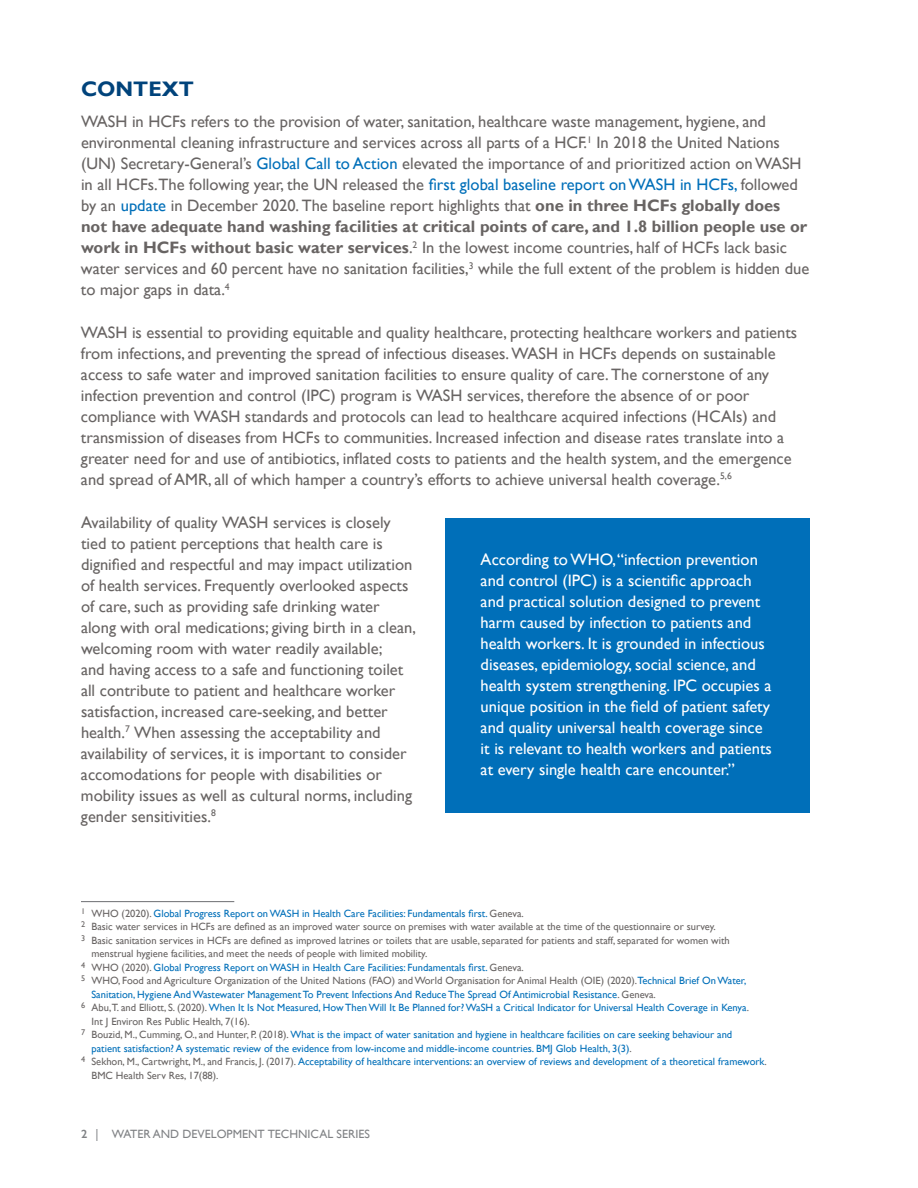
<style>
.page{position:relative;width:918px;height:1188px;background:#fff}
.page>*{position:absolute;margin:0;border:0;box-sizing:border-box;transform-origin:0 0}
.t1{font:700 21px "Gill Sans";color:#00437b}
.t2{font:16.5px/21px "Gill Sans";color:#686463}
.t3{font:16.5px/21px "Gill Sans";color:#fff}
.t4{font:12px "Gill Sans";color:#808285}
.t5{font:10.5px/13.5px "Gill Sans";color:#006fb9}
.t6{font:10.5px/13.5px "Gill Sans";color:#686463}
.s1{color:#006fb9}
.s2{font-weight:700}
.s3{color:#686463}
.s4{font-weight:600}
.s5{font-family:"Gill Sans Std"}
</style>
<div class="page">
<div style="left:446px;top:518px;width:364px;height:294px;background:#006fb9"></div>
<hr style="left:81px;top:901px;width:153px;height:1px;background:#6d6e71">
<h2 class="t1" style="left:81px;top:76px;width:114px">CONTEXT</h2>
<p class="t2" style="left:81px;top:112px;width:730px">WASH in HCFs refers to the provision of water, sanitation, healthcare waste management, hygiene, and environmental cleaning infrastructure and services across all parts of a HCF.<sup>1</sup> In 2018 the United Nations (UN) Secretary-General’s <span class="s1">Global Call to Action</span> elevated the importance of and prioritized action on WASH in all HCFs.The following year, the UN released the <span class="s1">first global baseline report on WASH in HCFs,</span> followed by an <span class="s1">update</span> in December 2020. The baseline report highlights that <span class="s2">one in three HCFs globally does not have adequate hand washing facilities at critical points of care, and 1.8 billion people use or work in HCFs without basic water services</span>.<sup>2</sup> In the lowest income countries, half of HCFs lack basic water services and 60 percent have no sanitation facilities,<sup>3</sup> while the full extent of the problem is hidden due to major gaps in data.<sup>4</sup></p>
<p class="t2" style="left:81px;top:322px;width:718px">WASH is essential to providing equitable and quality healthcare, protecting healthcare workers and patients from infections, and preventing the spread of infectious diseases. WASH in HCFs depends on sustainable access to safe water and improved sanitation facilities to ensure quality of care. The cornerstone of any infection prevention and control (IPC) program is WASH services, therefore the absence of or poor compliance with WASH standards and protocols can lead to healthcare acquired infections (HCAIs) and transmission of diseases from HCFs to communities. Increased infection and disease rates translate into a</p>
<p class="t2" style="left:81px;top:448px;width:712px">greater need for and use of antibiotics, inflated costs to patients and the health system, and the emergence</p>
<p class="t2" style="left:81px;top:469px;width:652px">and spread of AMR, all of which hamper a country’s efforts to achieve universal health coverage.<sup>5,6</sup></p>
<p class="t2" style="left:81px;top:512px;width:311px">Availability of quality WASH services is closely tied to patient perceptions that health care is</p>
<p class="t3" style="left:481px;top:549px;width:279px">According to WHO,“infection prevention</p>
<p class="t2" style="left:81px;top:554px;width:333px">dignified and respectful and may impact utilization</p>
<p class="t2" style="left:81px;top:575px;width:329px">of health services. Frequently overlooked aspects</p>
<p class="t3" style="left:481px;top:570px;width:273px">and control (IPC) is a scientific approach</p>
<p class="t2" style="left:81px;top:596px;width:300px">of care, such as providing safe drinking water</p>
<p class="t3" style="left:481px;top:591px;width:281px">and practical solution designed to prevent harm caused by infection to patients and</p>
<p class="t2" style="left:81px;top:617px;width:336px">along with oral medications; giving birth in a clean, welcoming room with water readily available;</p>
<p class="t3" style="left:481px;top:633px;width:286px">health workers. It is grounded in infectious diseases, epidemiology, social science, and</p>
<p class="t2" style="left:81px;top:659px;width:324px">and having access to a safe and functioning toilet</p>
<p class="t3" style="left:481px;top:675px;width:292px">health system strengthening. IPC occupies a</p>
<p class="t2" style="left:81px;top:680px;width:316px">all contribute to patient and healthcare worker</p>
<p class="t3" style="left:481px;top:696px;width:291px">unique position in the field of patient safety</p>
<p class="t2" style="left:81px;top:701px;width:308px">satisfaction, increased care-seeking, and better</p>
<p class="t3" style="left:481px;top:717px;width:283px">and quality universal health coverage since</p>
<p class="t2" style="left:81px;top:722px;width:301px">health.<sup>7</sup> When assessing the acceptability and</p>
<p class="t3" style="left:481px;top:738px;width:293px">it is relevant to health workers and patients</p>
<p class="t2" style="left:81px;top:743px;width:327px">availability of services, it is important to consider</p>
<p class="t3" style="left:481px;top:759px;width:256px">at every single health care encounter.”</p>
<p class="t2" style="left:81px;top:764px;width:333px">accomodations for people with disabilities or mobility issues as well as cultural norms, including gender sensitivities.<sup>8</sup></p>
<p class="t6" style="left:81px;top:907px;width:650px"><sup>1</sup> WHO (2020). <span class="s1">Global Progress Report on WASH in Health Care Facilities: Fundamentals first.</span> Geneva.<br><sup>2</sup> Basic water services in HCFs are defined as an improved water source on premises with water available at the time of the questionnaire or survey.<br><sup>3</sup> Basic sanitation services in HCFs are defined as improved latrines or toilets that are usable, separated for patients and staff, separated for women with</p>
<p class="t6" style="left:92px;top:947px;width:337px">menstrual hygiene facilities, and meet the needs of people with limited mobility.</p>
<p class="t5" style="left:81px;top:961px;width:444px"><sup>4</sup> <span class="s3">WHO (2020).</span> Global Progress Report on WASH in Health Care Facilities: Fundamentals first. <span class="s3">Geneva.</span></p>
<p class="t5" style="left:92px;top:974px;width:656px;text-indent:-10px"><sup>5</sup> <span class="s3">WHO, Food and Agriculture Organization of the United Nations (FAO) and World Organisation for Animal Health (OIE) (2020).</span>Technical Brief On Water,<br>Sanitation, Hygiene And Wastewater Management To Prevent Infections And Reduce The Spread Of Antimicrobial Resistance<span class="s3">. Geneva.</span></p>
<p class="t5" style="left:92px;top:1001px;width:659px;text-indent:-10px"><sup>6</sup> <span class="s3">Abu,T. and Elliott, S. (2020).</span> When It Is Not Measured, How Then Will It Be Planned for? WaSH a Critical Indicator for Universal Health Coverage in Kenya<span class="s3">.<br>Int J Environ Res Public Health, 7(16).</span></p>
<p class="t5" style="left:92px;top:1028px;width:642px;text-indent:-10px"><sup>7</sup> <span class="s3">Bouzid, M., Cumming, O., and Hunter, P. (2018).</span> What is the impact of water sanitation and hygiene in healthcare facilities on care seeking behaviour and patient satisfaction? A systematic review of the evidence from low-income and middle-income countries. BMJ Glob Health, 3(3)<span class="s3">.</span></p>
<p class="t5" style="left:92px;top:1055px;width:677px;text-indent:-10px"><sup>4</sup> <span class="s3">Sekhon, M., Cartwright, M., and Francis, J. (2017).</span> Acceptability of healthcare interventions: an overview of reviews and development of a theoretical framework<span class="s3">.<br>BMC Health Serv Res, 17(88).</span></p>
<p class="t4" style="left:81px;top:1127px;width:290px"><span class="s4">2</span> <span class="s5">|</span> WATER AND DEVELOPMENT TECHNICAL SERIES</p>
</div>
